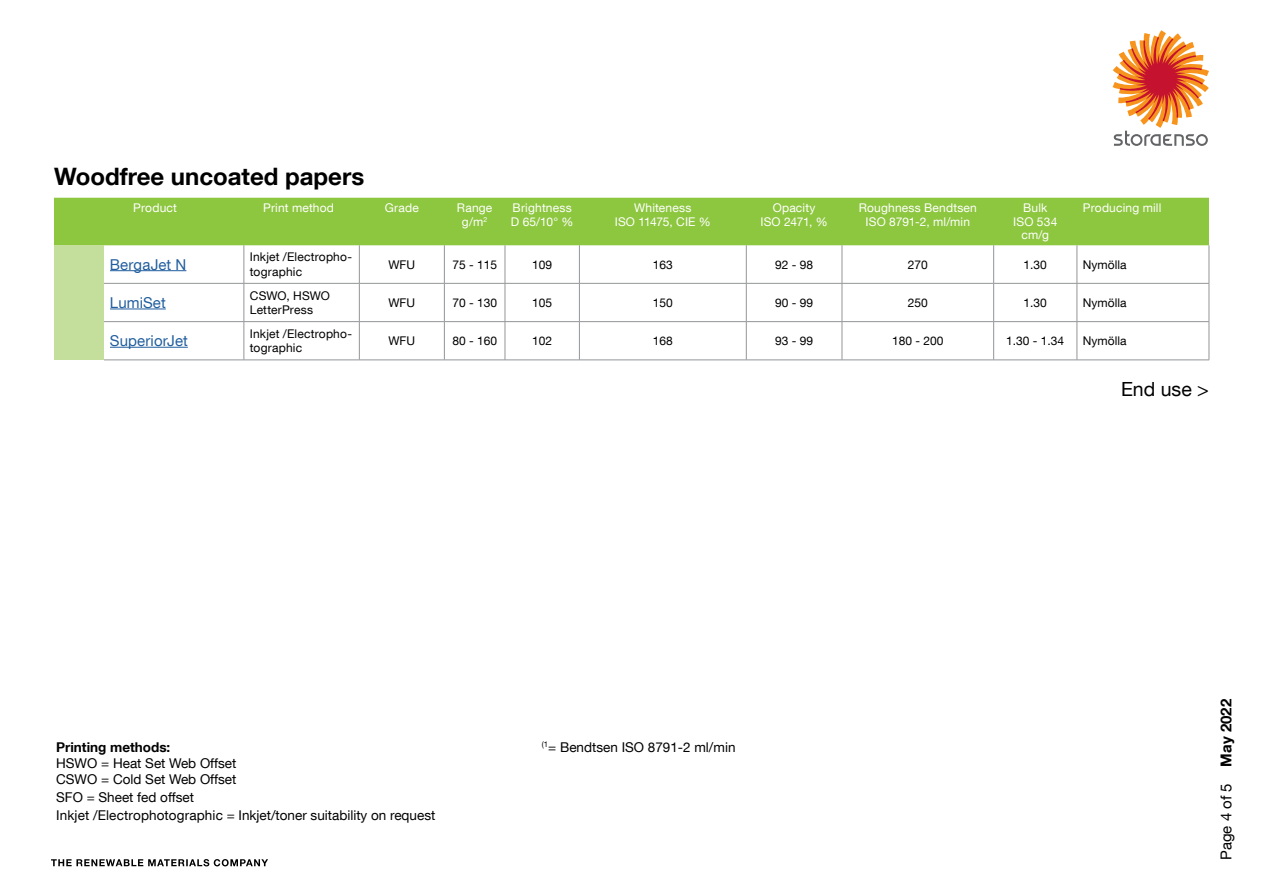
<style>
.page{position:relative;width:1263px;height:893px;background:#fff}
.page>*{position:absolute;margin:0;border:0;box-sizing:border-box;transform-origin:0 0}
.t1{font:700 24px "Helvetica Neue LT Com";color:#000}
.t2{font:19.5px "Helvetica Neue LT Com";color:#000}
.t3{font:15px "Helvetica Neue LT Com";letter-spacing:.005em;color:#215e9e}
.t4{font:15px "Helvetica Neue LT Com";color:#000}
.t5{font:13.5px/16.2px "Helvetica Neue LT Com";color:#000}
.t6{font:700 13.5px "Helvetica Neue LT Com";color:#000}
.t7{font:12px/14.4px "Helvetica Neue LT Com";color:#000}
.t8{font:12px/13.5px "Helvetica Neue LT Com";letter-spacing:.015em;color:#fff;text-align:center}
.s1{font-weight:700}
</style>
<div class="page">
<svg style="left:51px;top:859px;width:217px;height:7px"></svg>
<svg style="left:1113px;top:30px;width:96px;height:116px"></svg>
<div style="left:54px;top:198px;width:1155px;height:47px;background:#8dc63f"></div>
<div style="left:54px;top:245px;width:50px;height:115px;background:#c4df9b"></div>
<hr style="left:244px;top:245px;width:1px;height:38px;background:#939598">
<hr style="left:359px;top:245px;width:1px;height:38px;background:#939598">
<hr style="left:444px;top:245px;width:1px;height:38px;background:#939598">
<hr style="left:505px;top:245px;width:1px;height:38px;background:#939598">
<hr style="left:579px;top:245px;width:1px;height:38px;background:#939598">
<hr style="left:746px;top:245px;width:1px;height:38px;background:#939598">
<hr style="left:842px;top:245px;width:1px;height:38px;background:#939598">
<hr style="left:993px;top:245px;width:1px;height:38px;background:#939598">
<hr style="left:1077px;top:245px;width:1px;height:38px;background:#939598">
<hr style="left:1209px;top:245px;width:1px;height:38px;background:#939598">
<hr style="left:104px;top:283px;width:140px;height:1px;background:#939598">
<hr style="left:244px;top:283px;width:115px;height:1px;background:#939598">
<hr style="left:244px;top:284px;width:1px;height:37px;background:#939598">
<hr style="left:359px;top:283px;width:85px;height:1px;background:#939598">
<hr style="left:359px;top:284px;width:1px;height:37px;background:#939598">
<hr style="left:444px;top:283px;width:61px;height:1px;background:#939598">
<hr style="left:444px;top:284px;width:1px;height:37px;background:#939598">
<hr style="left:505px;top:283px;width:74px;height:1px;background:#939598">
<hr style="left:505px;top:284px;width:1px;height:37px;background:#939598">
<hr style="left:579px;top:283px;width:167px;height:1px;background:#939598">
<hr style="left:579px;top:284px;width:1px;height:37px;background:#939598">
<hr style="left:746px;top:283px;width:96px;height:1px;background:#939598">
<hr style="left:746px;top:284px;width:1px;height:37px;background:#939598">
<hr style="left:842px;top:283px;width:152px;height:1px;background:#939598">
<hr style="left:842px;top:284px;width:1px;height:37px;background:#939598">
<hr style="left:994px;top:283px;width:83px;height:1px;background:#939598">
<hr style="left:993px;top:284px;width:1px;height:37px;background:#939598">
<hr style="left:1077px;top:283px;width:132px;height:1px;background:#939598">
<hr style="left:1077px;top:284px;width:1px;height:37px;background:#939598">
<hr style="left:1209px;top:284px;width:1px;height:37px;background:#939598">
<hr style="left:104px;top:321px;width:140px;height:1px;background:#939598">
<hr style="left:244px;top:321px;width:115px;height:1px;background:#939598">
<hr style="left:244px;top:322px;width:1px;height:38px;background:#939598">
<hr style="left:359px;top:321px;width:85px;height:1px;background:#939598">
<hr style="left:359px;top:322px;width:1px;height:38px;background:#939598">
<hr style="left:444px;top:321px;width:61px;height:1px;background:#939598">
<hr style="left:444px;top:322px;width:1px;height:38px;background:#939598">
<hr style="left:505px;top:321px;width:74px;height:1px;background:#939598">
<hr style="left:505px;top:322px;width:1px;height:38px;background:#939598">
<hr style="left:579px;top:321px;width:167px;height:1px;background:#939598">
<hr style="left:579px;top:322px;width:1px;height:38px;background:#939598">
<hr style="left:746px;top:321px;width:96px;height:1px;background:#939598">
<hr style="left:746px;top:322px;width:1px;height:38px;background:#939598">
<hr style="left:842px;top:321px;width:152px;height:1px;background:#939598">
<hr style="left:842px;top:322px;width:1px;height:38px;background:#939598">
<hr style="left:994px;top:321px;width:83px;height:1px;background:#939598">
<hr style="left:993px;top:322px;width:1px;height:38px;background:#939598">
<hr style="left:1077px;top:321px;width:132px;height:1px;background:#939598">
<hr style="left:1077px;top:322px;width:1px;height:38px;background:#939598">
<hr style="left:1209px;top:322px;width:1px;height:38px;background:#939598">
<hr style="left:104px;top:360px;width:140px;height:1px;background:#939598">
<hr style="left:244px;top:360px;width:115px;height:1px;background:#939598">
<hr style="left:359px;top:360px;width:85px;height:1px;background:#939598">
<hr style="left:444px;top:360px;width:61px;height:1px;background:#939598">
<hr style="left:505px;top:360px;width:74px;height:1px;background:#939598">
<hr style="left:579px;top:360px;width:167px;height:1px;background:#939598">
<hr style="left:746px;top:360px;width:96px;height:1px;background:#939598">
<hr style="left:842px;top:360px;width:152px;height:1px;background:#939598">
<hr style="left:994px;top:360px;width:83px;height:1px;background:#939598">
<hr style="left:1077px;top:360px;width:132px;height:1px;background:#939598">
<hr style="left:110px;top:270px;width:76px;height:1px;background:#215e9e">
<hr style="left:110px;top:309px;width:56px;height:1px;background:#215e9e">
<hr style="left:110px;top:347px;width:78px;height:1px;background:#215e9e">
<h1 class="t1" style="left:54px;top:161px;width:312px">Woodfree uncoated papers</h1>
<p class="t8" style="left:133px;top:201px;width:45px">Product</p>
<p class="t8" style="left:263px;top:201px;width:72px">Print method</p>
<p class="t8" style="left:385px;top:201px;width:35px">Grade</p>
<p class="t8" style="left:457px;top:201px;width:37px">Range g/m<sup>2</sup></p>
<p class="t8" style="left:511px;top:201px;width:64px;text-align:left">Brightness<br>D 65/10° %</p>
<p class="t8" style="left:615px;top:201px;width:98px">Whiteness<br>ISO 11475, CIE %</p>
<p class="t8" style="left:760px;top:201px;width:69px">Opacity<br>ISO 2471, %</p>
<p class="t8" style="left:859px;top:201px;width:120px">Roughness Bendtsen<br>ISO 8791-2, ml/min</p>
<p class="t8" style="left:1013px;top:201px;width:46px">Bulk<br>ISO 534 cm/g</p>
<p class="t8" style="left:1083px;top:201px;width:80px">Producing mill</p>
<p class="t3" style="left:110px;top:255px;width:78px">BergaJet N</p>
<p class="t7" style="left:250px;top:250px;width:104px">Inkjet /Electropho&shy;tographic</p>
<p class="t7" style="left:388px;top:257px;width:28px">WFU</p>
<p class="t7" style="left:452px;top:257px;width:46px">75 - 115</p>
<p class="t7" style="left:532px;top:257px;width:22px">109</p>
<p class="t7" style="left:653px;top:257px;width:22px">163</p>
<p class="t7" style="left:775px;top:257px;width:40px">92 - 98</p>
<p class="t7" style="left:908px;top:257px;width:22px">270</p>
<p class="t7" style="left:1023px;top:257px;width:25px">1.30</p>
<p class="t7" style="left:1083px;top:257px;width:45px">Nymölla</p>
<p class="t3" style="left:110px;top:293px;width:57px">LumiSet</p>
<p class="t7" style="left:250px;top:288px;width:82px">CSWO, HSWO<br>LetterPress</p>
<p class="t7" style="left:388px;top:295px;width:28px">WFU</p>
<p class="t7" style="left:452px;top:295px;width:46px">70 - 130</p>
<p class="t7" style="left:532px;top:295px;width:22px">105</p>
<p class="t7" style="left:653px;top:295px;width:22px">150</p>
<p class="t7" style="left:775px;top:295px;width:40px">90 - 99</p>
<p class="t7" style="left:908px;top:295px;width:22px">250</p>
<p class="t7" style="left:1023px;top:295px;width:25px">1.30</p>
<p class="t7" style="left:1083px;top:295px;width:45px">Nymölla</p>
<p class="t3" style="left:110px;top:331px;width:79px">SuperiorJet</p>
<p class="t7" style="left:250px;top:326px;width:104px">Inkjet /Electropho&shy;tographic</p>
<p class="t7" style="left:388px;top:333px;width:28px">WFU</p>
<p class="t7" style="left:452px;top:333px;width:46px">80 - 160</p>
<p class="t7" style="left:532px;top:333px;width:22px">102</p>
<p class="t7" style="left:653px;top:333px;width:22px">168</p>
<p class="t7" style="left:775px;top:333px;width:40px">93 - 99</p>
<p class="t7" style="left:892px;top:333px;width:53px">180 - 200</p>
<p class="t7" style="left:1006px;top:333px;width:60px">1.30 - 1.34</p>
<p class="t7" style="left:1083px;top:333px;width:45px">Nymölla</p>
<h2 class="t2" style="left:1121px;top:377px;width:89px">End use &gt;</h2>
<p class="t6" style="left:56px;top:738px;width:116px">Printing methods:</p>
<p class="t5" style="left:56px;top:755px;width:182px">HSWO = Heat Set Web Offset<br>CSWO = Cold Set Web Offset</p>
<p class="t5" style="left:56px;top:788px;width:381px;line-height:18px">SFO = Sheet fed offset<br>Inkjet /Electrophotographic = Inkjet/toner suitability on request</p>
<p class="t5" style="left:542px;top:738px;width:195px"><sup>(1</sup>= Bendtsen ISO 8791-2 ml/min</p>
<p class="t4" style="left:1217px;top:860px;width:162px;rotate:-90deg">Page 4 of 5 <span class="s1">May 2022</span></p>
</div>
